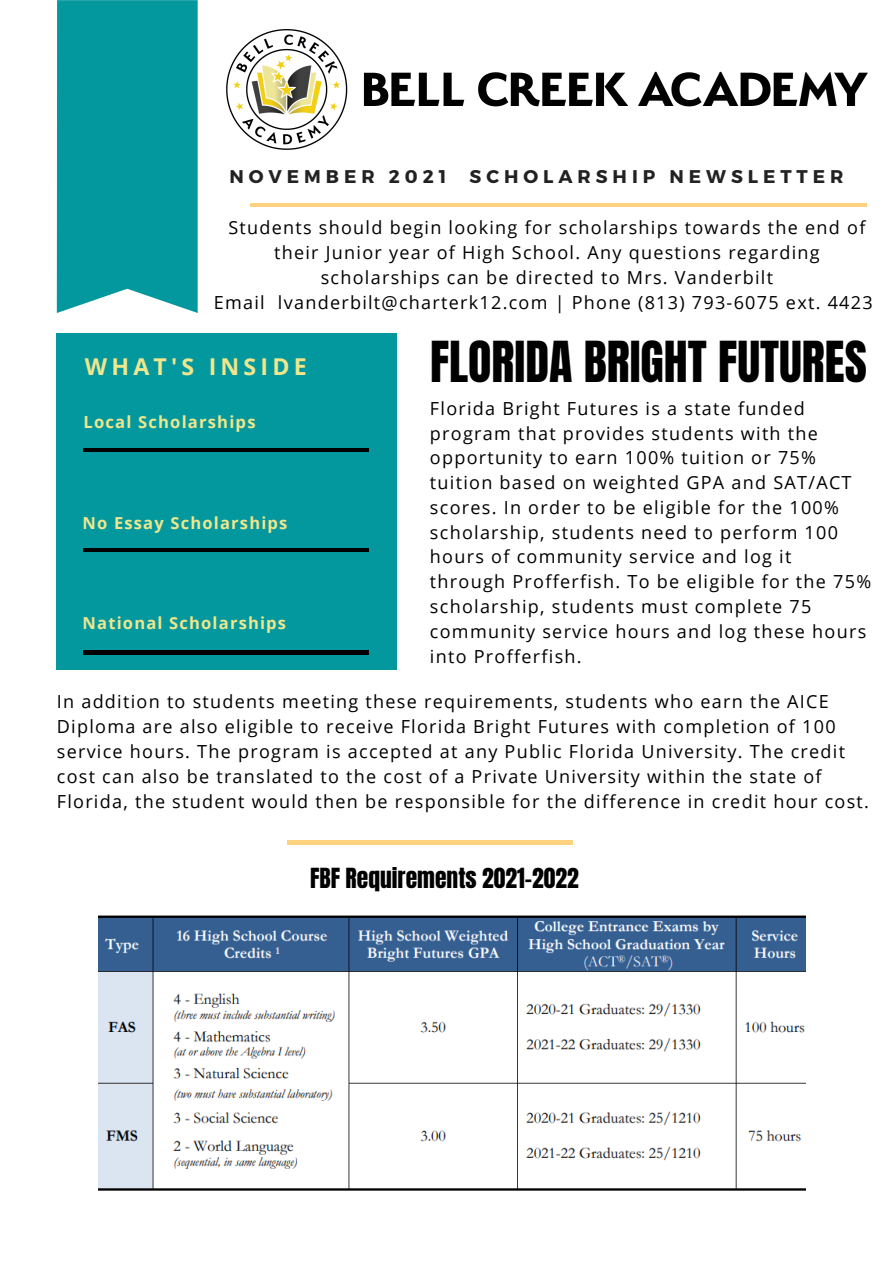
<style>
.page{position:relative;width:894px;height:1264px;background:#fff}
.page>*{position:absolute;margin:0;border:0;box-sizing:border-box;transform-origin:0 0}
.t1{font:48px "Anton";color:#000}
.t2{font:23.55px "Anton";color:#000}
.t3{font:700 23.25px "Open Sans";letter-spacing:.18em;color:#f0e68c}
.t4{font:700 18.3px "Montserrat";letter-spacing:.27em;color:#222}
.t5{font:18px/24.8px "Open Sans";letter-spacing:.07em;color:#000}
.t6{font:700 16.65px "Open Sans";letter-spacing:.07em;color:#f0e68c}
.t7{font:700 16.5px "Open Sans";letter-spacing:.07em;color:#f0e68c}
</style>
<div class="page">
<div style="left:57px;top:0;width:141px;height:313px;background:#03989e"></div>
<hr style="left:250px;top:203px;width:616px;height:3px;background:#ffd280">
<div style="left:57px;top:333px;width:340px;height:337px;background:#03989e"></div>
<hr style="left:84px;top:448px;width:285px;height:3px;background:#000">
<hr style="left:84px;top:548px;width:285px;height:3px;background:#000">
<hr style="left:84px;top:650px;width:285px;height:4px;background:#000">
<img style="left:99px;top:915px;width:706px;height:276px">
<img style="left:227px;top:29px;width:639px;height:121px">
<hr style="left:287px;top:840px;width:285px;height:4px;background:#ffd280">
<p class="t4" style="left:229px;top:164px;width:218px">NOVEMBER 2021</p>
<p class="t4" style="left:469px;top:164px;width:375px">SCHOLARSHIP NEWSLETTER</p>
<p class="t5" style="left:228px;top:215px;width:638px;text-align:center">Students should begin looking for scholarships towards the end of their Junior year of High School. Any questions regarding scholarships can be directed to Mrs. Vanderbilt</p>
<p class="t5" style="left:214px;top:289px;width:660px">Email lvanderbilt@charterk12.com | Phone (813) 793-6075 ext. 4423</p>
<p class="t3" style="left:85px;top:350px;width:223px">WHAT'S INSIDE</p>
<p class="t6" style="left:83px;top:410px;width:173px">Local Scholarships</p>
<p class="t7" style="left:83px;top:511px;width:206px">No Essay Scholarships</p>
<p class="t7" style="left:83px;top:611px;width:205px">National Scholarships</p>
<p class="t1" style="left:430px;top:327px;width:438px">FLORIDA BRIGHT FUTURES</p>
<p class="t5" style="left:430px;top:395px;width:442px">Florida Bright Futures is a state funded program that provides students with the opportunity to earn 100% tuition or 75% tuition based on weighted GPA and SAT/ACT scores. In order to be eligible for the 100% scholarship, students need to perform 100 hours of community service and log it<br>through Profferfish. To be eligible for the 75% scholarship, students must complete 75 community service hours and log these hours into Profferfish.</p>
<p class="t5" style="left:57px;top:689px;width:813px">In addition to students meeting these requirements, students who earn the AICE Diploma are also eligible to receive Florida Bright Futures with completion of 100 service hours. The program is accepted at any Public Florida University. The credit cost can also be translated to the cost of a Private University within the state of Florida, the student would then be responsible for the difference in credit hour cost.</p>
<p class="t2" style="left:310px;top:860px;width:270px">FBF Requirements 2021-2022</p>
</div>
